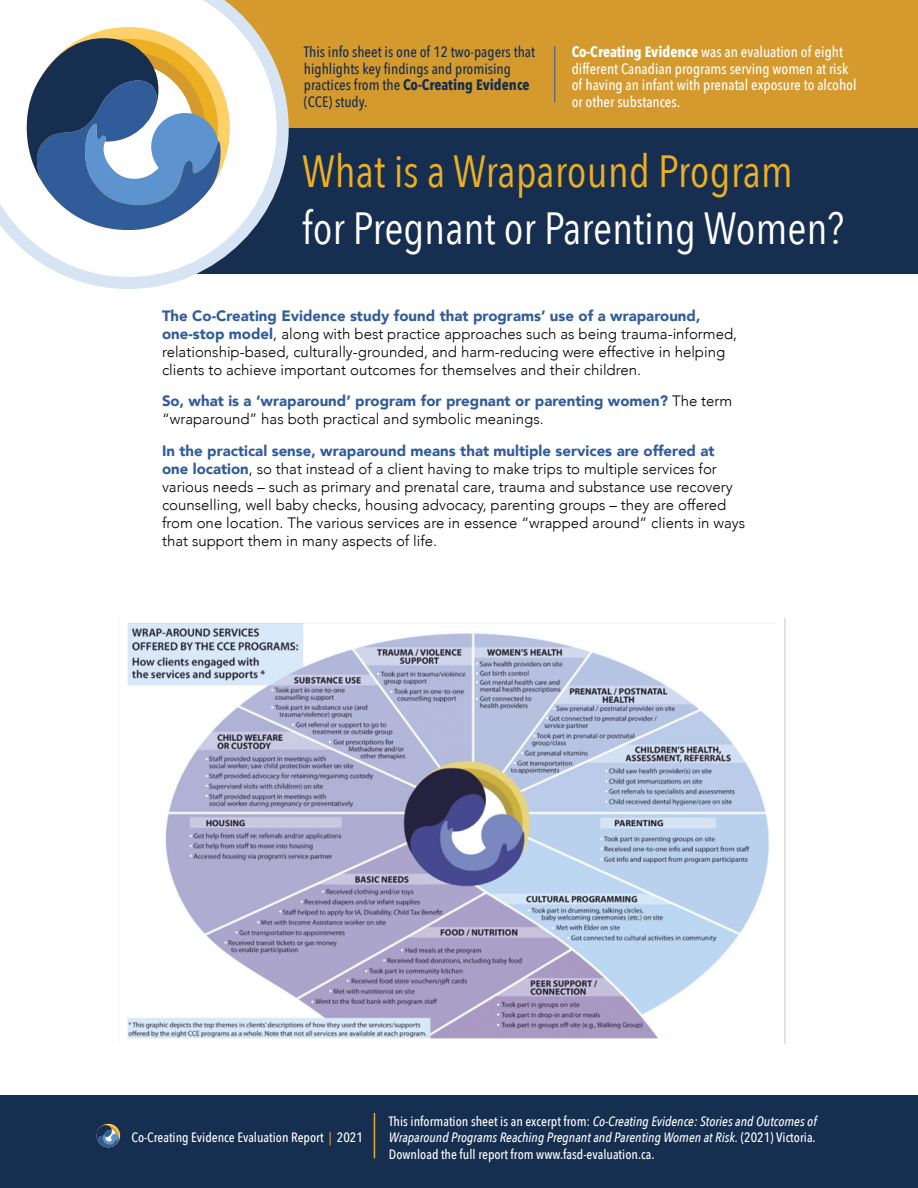
<style>
.page{position:relative;width:918px;height:1188px;background:#fff}
.page>*{position:absolute;margin:0;border:0;box-sizing:border-box;transform-origin:0 0}
.t1{font:45px "Avenir Next Condensed";color:#fff}
.t2{font:45px "Avenir Next Condensed";color:#ecaf23}
.t3{font:300 15px/18px "Avenir";color:#000}
.t4{font:500 15px/16.5px "Avenir Next Condensed";color:#fff}
.t5{font:500 15px/16.5px "Avenir Next Condensed";color:#162e4f}
.t6{font:900 15px/18px "Avenir";color:#315c9a}
.t7{font:500 13.5px/16.5px "Avenir Next Condensed";color:#fff;text-align:justify}
.s1{font-weight:700}
.s2{font-weight:900;color:#315c9a}
.s3{font-weight:300;color:#000}
.s4{color:#d59a2e}
.s5{font-style:italic}
</style>
<div class="page">
<div style="left:129px;top:128px;width:789px;height:146px;background:#162e4f"></div>
<img style="left:129px;top:618px;width:657px;height:426px">
<div style="left:120px;top:615px;width:665px;height:431px;border:8px solid #fff"></div>
<div style="left:0;top:1095px;width:918px;height:93px;background:#162e4f"></div>
<div style="left:196px;top:0;width:722px;height:128px;background:#d59a2e"></div>
<svg style="left:0;top:0;width:289px;height:289px;fill:#fff"></svg>
<svg style="left:22px;top:27px;width:208px;height:203px"></svg>
<hr style="left:554px;top:46px;width:1px;height:57px;background:#315c9a">
<hr style="left:374px;top:1113px;width:1px;height:45px;background:#ecaf23">
<svg style="left:96px;top:1124px;width:24px;height:23px"></svg>
<p class="t5" style="left:304px;top:44px;width:233px">This info sheet is one of 12 two-pagers that highlights key findings and promising practices from the <span class="s1">Co-Creating Evidence </span>(CCE) study.</p>
<p class="t4" style="left:572px;top:44px;width:286px"><span class="s1">Co-Creating Evidence</span> was an evaluation of eight different Canadian programs serving women at risk of having an infant with prenatal exposure to alcohol or other substances.</p>
<h1 class="t2" style="left:302px;top:132px;width:492px">What is a Wraparound Program</h1>
<h1 class="t1" style="left:302px;top:189px;width:543px">for Pregnant or Parenting Women?</h1>
<p class="t3" style="left:162px;top:307px;width:577px"><span class="s2">The Co-Creating Evidence study found that programs’ use of a wraparound, one-stop model</span>, along with best practice approaches such as being trauma-informed, relationship-based, culturally-grounded, and harm-reducing were effective in helping clients to achieve important outcomes for themselves and their children.</p>
<p class="t6" style="left:162px;top:392px;width:572px">So, what is a ‘wraparound’ program for pregnant or parenting women? <span class="s3">The term “wraparound” has both practical and symbolic meanings.</span></p>
<p class="t3" style="left:162px;top:442px;width:585px"><span class="s2">In the practical sense, wraparound means that multiple services are offered at<br>one location</span>, so that instead of a client having to make trips to multiple services for various needs – such as primary and prenatal care, trauma and substance use recovery counselling, well baby checks, housing advocacy, parenting groups – they are offered from one location. The various services are in essence “wrapped around” clients in ways that support them in many aspects of life.</p>
<p class="t7" style="left:132px;top:1129px;width:233px">Co-Creating Evidence Evaluation Report <span class="s4">|</span> 2021</p>
<p class="t7" style="left:389px;top:1113px;width:429px">This information sheet is an excerpt from: <span class="s5">Co-Creating Evidence: Stories and Outcomes of Wraparound Programs Reaching Pregnant and Parenting Women at Risk.</span> (2021) Victoria.<br>Download the full report from www.fasd-evaluation.ca.</p>
</div>
